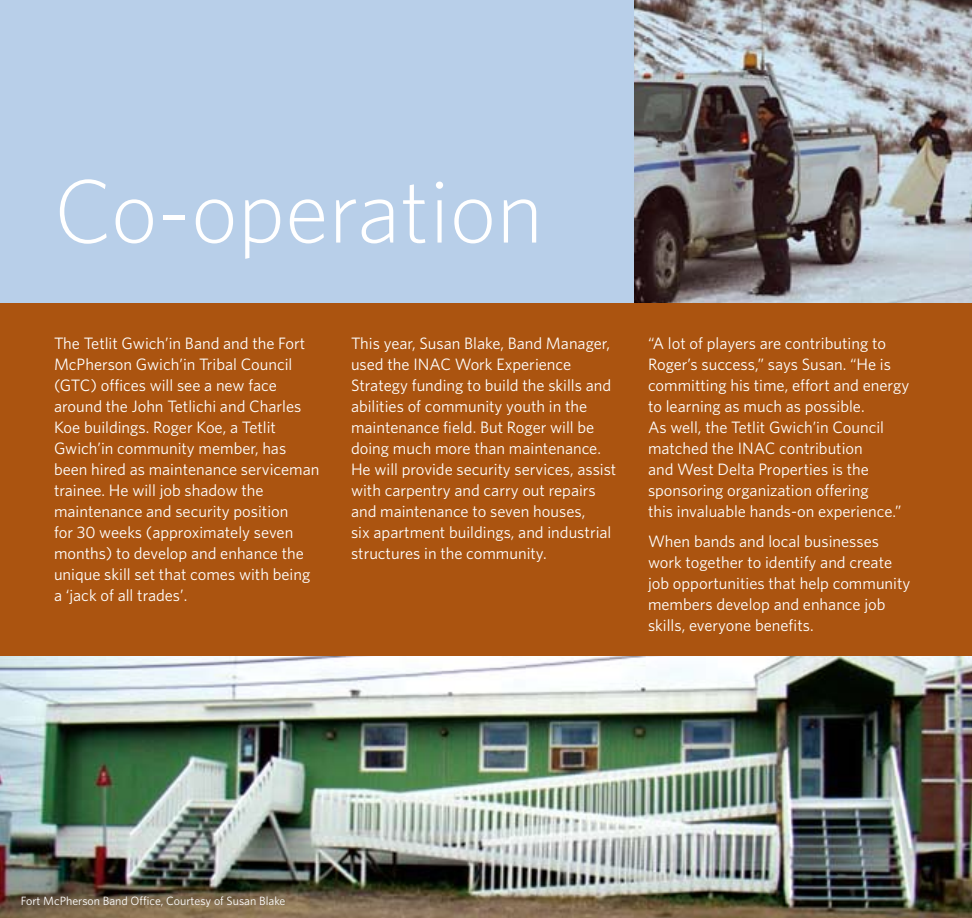
<style>
.page{position:relative;width:972px;height:918px;background:#fff}
.page>*{position:absolute;margin:0;border:0;box-sizing:border-box;transform-origin:0 0}
.t1{font:300 90px "Whitney";color:#fff}
.t2{font:16.5px/21px "Whitney";color:#fff}
.t3{font:12px "Whitney";color:#fff}
</style>
<div class="page">
<img style="left:0;top:611px;width:972px;height:307px">
<div style="left:1px;top:303px;width:971px;height:352px;background:#ab5410"></div>
<div style="left:0;top:0;width:634px;height:303px;background:#b8cfe9"></div>
<img style="left:634px;top:0;width:338px;height:303px">
<h1 class="t1" style="left:54px;top:159px;width:491px">Co-operation</h1>
<p class="t2" style="left:54px;top:332px;width:267px">The Tetlit Gwich’in Band and the Fort McPherson Gwich’in Tribal Council (GTC) offices will see a new face around the John Tetlichi and Charles Koe buildings. Roger Koe, a Tetlit Gwich’in community member, has been hired as maintenance serviceman trainee. He will job shadow the maintenance and security position<br>for 30 weeks (approximately seven months) to develop and enhance the unique skill set that comes with being a ‘jack of all trades’.</p>
<p class="t2" style="left:351px;top:332px;width:267px">This year, Susan Blake, Band Manager, used the INAC Work Experience Strategy funding to build the skills and abilities of community youth in the maintenance field. But Roger will be doing much more than maintenance.<br>He will provide security services, assist with carpentry and carry out repairs and maintenance to seven houses,<br>six apartment buildings, and industrial structures in the community.</p>
<p class="t2" style="left:648px;top:332px;width:263px">“A lot of players are contributing to Roger’s success,” says Susan. “He is committing his time, effort and energy to learning as much as possible.<br>As well, the Tetlit Gwich’in Council matched the INAC contribution<br>and West Delta Properties is the sponsoring organization offering<br>this invaluable hands-on experience.”</p>
<p class="t2" style="left:648px;top:530px;width:264px">When bands and local businesses work together to identify and create job opportunities that help community members develop and enhance job skills, everyone benefits.</p>
<p class="t3" style="left:21px;top:894px;width:266px">Fort McPherson Band Office, Courtesy of Susan Blake</p>
</div>
